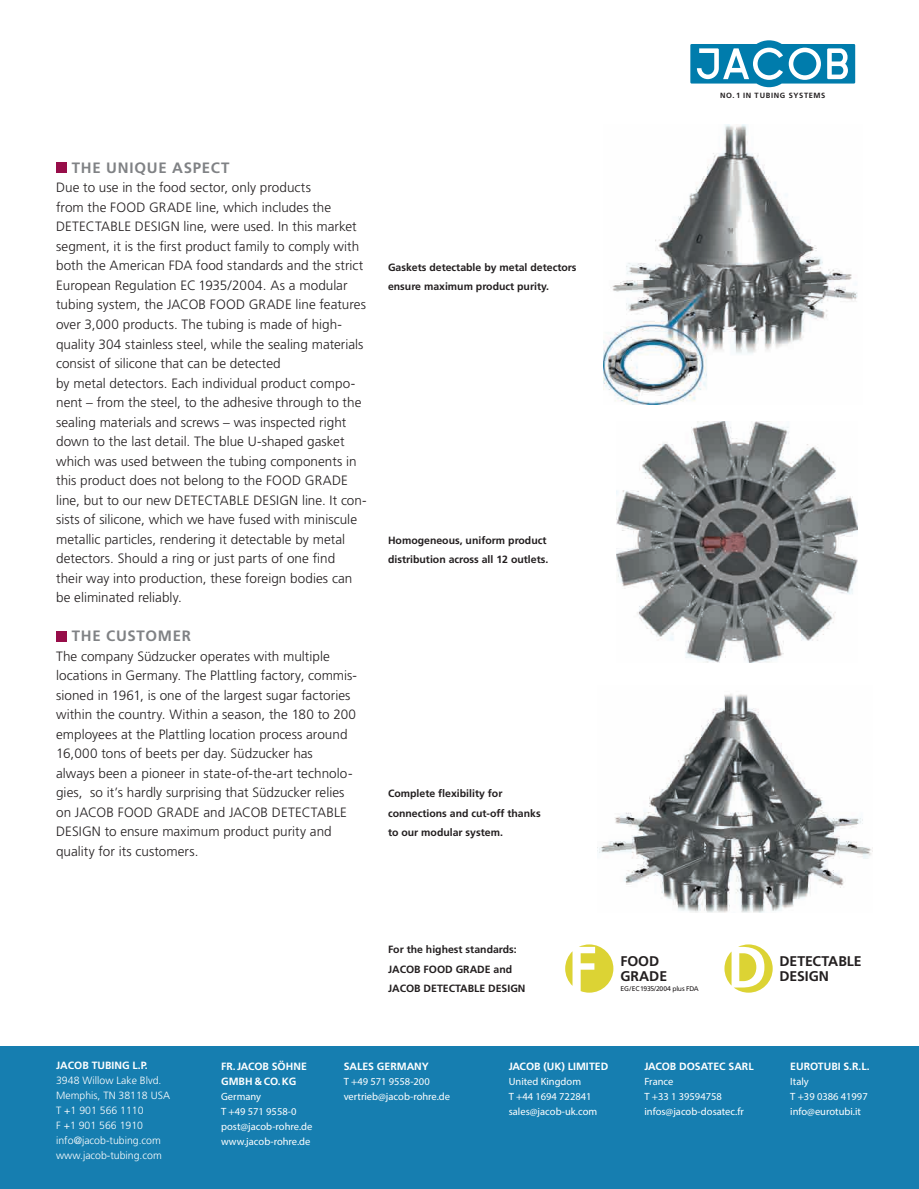
<style>
.page{position:relative;width:919px;height:1189px;background:#fff}
.page>*{position:absolute;margin:0;border:0;box-sizing:border-box;transform-origin:0 0}
.t1{font:700 15px "Frutiger";letter-spacing:.05em;color:#808285}
.t2{font:700 14.1px/14.9px "Frutiger";letter-spacing:-.005em;color:#231f20}
.t3{font:300 13.5px/19.5px "Frutiger";color:#231f20}
.t4{font:10.5px/15px "Myriad Pro";color:#fff}
.t5{font:700 10.5px/19.5px "Frutiger";color:#231f20}
.t6{font:300 10.5px/15px "Frutiger";color:#fff}
.t7{font:700 7.5px "Frutiger";letter-spacing:.085em;color:#231f20}
.t8{font:6.75px "Frutiger";letter-spacing:-.04em;color:#231f20}
.s1{font-weight:700}
.s2{font-family:"Frutiger";font-weight:700}
</style>
<div class="page">
<div style="left:0;top:1045px;width:918px;height:143px;background:#167eb0"></div>
<svg style="left:690px;top:40px;width:165px;height:47px"></svg>
<div style="left:56px;top:162px;width:10px;height:11px;background:#970d49"></div>
<div style="left:56px;top:630px;width:10px;height:11px;background:#970d49"></div>
<svg style="left:724px;top:944px;width:48px;height:48px"></svg>
<svg style="left:565px;top:944px;width:48px;height:48px"></svg>
<img style="left:597px;top:694px;width:275px;height:218px">
<img style="left:604px;top:125px;width:254px;height:280px">
<img style="left:616px;top:421px;width:241px;height:241px">
<p class="t1" style="left:72px;top:159px;width:159px">THE UNIQUE ASPECT</p>
<p class="t3" style="left:56px;top:178px;width:312px">Due to use in the food sector, only products<br>from the FOOD GRADE line, which includes the DETECTABLE DESIGN line, were used. In this market segment, it is the first product family to comply with both the American FDA food standards and the strict European Regulation EC 1935/2004. As a modular tubing system, the JACOB FOOD GRADE line features over 3,000 products. The tubing is made of high&shy;quality 304 stainless steel, while the sealing materials consist of silicone that can be detected<br>by metal detectors. Each individual product compo&shy;nent – from the steel, to the adhesive through to the sealing materials and screws – was inspected right down to the last detail. The blue U-shaped gasket which was used between the tubing components in this product does not belong to the FOOD GRADE line, but to our new DETECTABLE DESIGN line. It con&shy;sists of silicone, which we have fused with miniscule metallic particles, rendering it detectable by metal detectors. Should a ring or just parts of one find<br>their way into production, these foreign bodies can be eliminated reliably.</p>
<p class="t1" style="left:72px;top:627px;width:121px">THE CUSTOMER</p>
<p class="t3" style="left:56px;top:646px;width:302px">The company Südzucker operates with multiple locations in Germany. The Plattling factory, commis&shy;sioned in 1961, is one of the largest sugar factories within the country. Within a season, the 180 to 200 employees at the Plattling location process around 16,000 tons of beets per day. Südzucker has<br>always been a pioneer in state-of-the-art technolo&shy;gies, so it’s hardly surprising that Südzucker relies on JACOB FOOD GRADE and JACOB DETECTABLE DESIGN to ensure maximum product purity and quality for its customers.</p>
<p class="t5" style="left:388px;top:257px;width:190px">Gaskets detectable by metal detectors ensure maximum product purity.</p>
<p class="t5" style="left:388px;top:530px;width:162px">Homogeneous, uniform product distribution across all 12 outlets.</p>
<p class="t5" style="left:388px;top:783px;width:154px">Complete flexibility for connections and cut-off thanks to our modular system.</p>
<p class="t7" style="left:720px;top:91px;width:107px">NO. 1 IN TUBING SYSTEMS</p>
<p class="t5" style="left:388px;top:939px;width:139px">For the highest standards:<br>JACOB FOOD GRADE and<br>JACOB DETECTABLE DESIGN</p>
<p class="t2" style="left:779px;top:953px;width:84px">DETECTABLE<br>DESIGN</p>
<p class="t2" style="left:620px;top:953px;width:48px">FOOD<br>GRADE</p>
<p class="t8" style="left:620px;top:984px;width:80px">EG / EC 1935/2004 plus FDA</p>
<p class="t6" style="left:56px;top:1057px;width:115px"><span class="s1">JACOB TUBING L.P.<br></span>3948 Willow Lake Blvd.<br>Memphis, TN 38118 USA<br>T +1 901 566 1110<br>F +1 901 566 1910 info@jacob-tubing.com www.jacob-tubing.com</p>
<p class="t4" style="left:221px;top:1059px;width:93px"><span class="s2">FR. JACOB SÖHNE<br>GMBH &amp; CO.KG<br></span>Germany<br>T +49 571 9558-0 post@jacob-rohre.de www.jacob-rohre.de</p>
<p class="t4" style="left:343px;top:1059px;width:108px"><span class="s2">SALES GERMANY<br></span>T +49 571 9558-200 vertrieb@jacob-rohre.de</p>
<p class="t4" style="left:508px;top:1059px;width:101px"><span class="s2">JACOB (UK) LIMITED<br></span>United Kingdom<br>T +44 1694 722841 sales@jacob-uk.com</p>
<p class="t4" style="left:644px;top:1059px;width:111px"><span class="s2">JACOB DOSATEC SARL<br></span>France<br>T +33 1 39594758 infos@jacob-dosatec.fr</p>
<p class="t4" style="left:790px;top:1059px;width:81px"><span class="s2">EUROTUBI S.R.L.<br></span>Italy<br>T +39 0386 41997 info@eurotubi.it</p>
</div>
